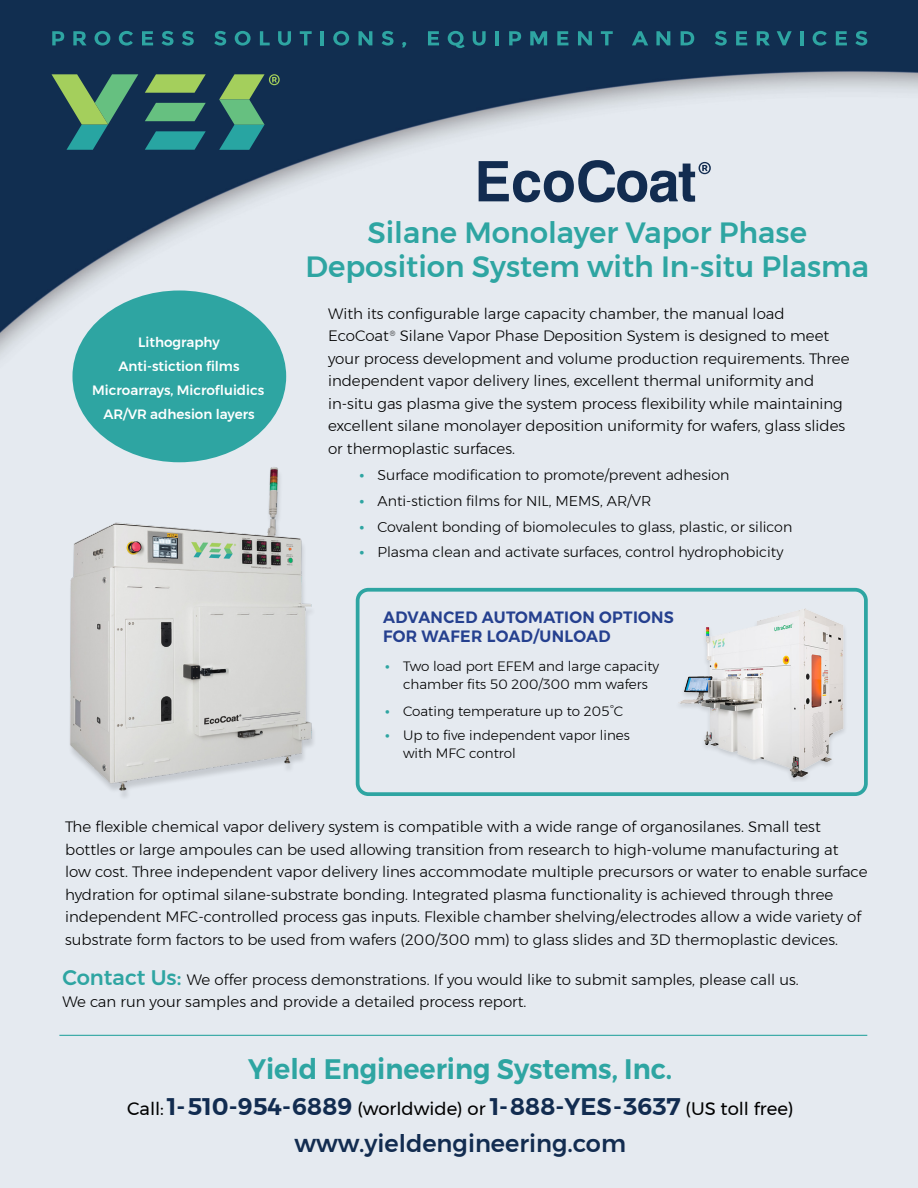
<style>
.page{position:relative;width:918px;height:1188px;background:#fff}
.page>*{position:absolute;margin:0;border:0;box-sizing:border-box;transform-origin:0 0}
.t1{font:500 29.25px/33.8px "Montserrat";color:#2ea5a2;text-align:center}
.t2{font:600 28.05px "Montserrat";color:#2ea5a2;scale:.96 1}
.t3{font:500 24px "Montserrat";color:#122c50}
.t4{font:18px "Montserrat";color:#000}
.t5{font:600 16.35px/19.5px "Montserrat";letter-spacing:.02em;color:#25408f;scale:.96 1}
.t6{font:300 15px/22.5px "Montserrat";color:#000}
.t7{font:300 14.25px "Montserrat";color:#000}
.t8{font:300 13.5px/18px "Montserrat";color:#000;text-align:center}
.t9{font:500 13.5px/24px "Montserrat";color:#fff;text-align:center}
.s1{font-weight:600;font-size:15.75px;color:#2ea5a2}
.s2{font-weight:600;font-size:15px;color:#2ea5a2}
.s3{font-weight:500;font-size:21px;color:#2ea5a2}
.s4{font-weight:600;font-size:24px;color:#122c50}
</style>
<div class="page">
<img style="left:0;top:0;width:918px;height:1188px">
<div style="left:68px;top:469px;width:249px;height:332px;background:#e5eaf0"></div>
<img style="left:64px;top:465px;width:253px;height:329px">
<img style="left:674px;top:601px;width:177px;height:180px">
<div style="left:356px;top:588px;width:512px;height:208px;border:4px solid #2ea5a2;border-radius:11px"></div>
<hr style="left:59px;top:1035px;width:808px;height:1px;background:#2ea5a2">
<svg style="left:479px;top:160px;width:232px;height:42px;background:#8b99ab"></svg>
<div style="left:72px;top:291px;width:214px;height:171px;background:#2ea5a2;border-radius:50%"></div>
<svg style="left:52px;top:31px;width:12px;height:14px"></svg>
<svg style="left:73px;top:31px;width:14px;height:14px"></svg>
<svg style="left:95px;top:31px;width:15px;height:15px"></svg>
<svg style="left:119px;top:31px;width:14px;height:15px"></svg>
<svg style="left:142px;top:31px;width:11px;height:14px"></svg>
<svg style="left:162px;top:31px;width:12px;height:15px"></svg>
<svg style="left:182px;top:31px;width:12px;height:15px"></svg>
<svg style="left:214px;top:31px;width:12px;height:15px"></svg>
<svg style="left:235px;top:31px;width:16px;height:15px"></svg>
<svg style="left:260px;top:31px;width:10px;height:14px"></svg>
<svg style="left:278px;top:31px;width:13px;height:15px"></svg>
<svg style="left:300px;top:31px;width:12px;height:14px"></svg>
<hr style="left:321px;top:31px;width:3px;height:14px;background:#2ea5a2">
<svg style="left:333px;top:31px;width:16px;height:15px"></svg>
<svg style="left:359px;top:31px;width:13px;height:14px"></svg>
<svg style="left:382px;top:31px;width:12px;height:15px"></svg>
<svg style="left:402px;top:42px;width:4px;height:5px"></svg>
<svg style="left:428px;top:31px;width:11px;height:14px"></svg>
<svg style="left:448px;top:31px;width:17px;height:17px"></svg>
<svg style="left:473px;top:31px;width:13px;height:15px"></svg>
<hr style="left:496px;top:31px;width:3px;height:14px;background:#2ea5a2">
<svg style="left:509px;top:31px;width:12px;height:14px"></svg>
<svg style="left:530px;top:31px;width:17px;height:14px"></svg>
<svg style="left:557px;top:31px;width:11px;height:14px"></svg>
<svg style="left:578px;top:31px;width:14px;height:14px"></svg>
<svg style="left:601px;top:31px;width:12px;height:14px"></svg>
<svg style="left:632px;top:31px;width:16px;height:14px"></svg>
<svg style="left:656px;top:31px;width:14px;height:14px"></svg>
<svg style="left:681px;top:31px;width:13px;height:14px"></svg>
<svg style="left:715px;top:31px;width:12px;height:15px"></svg>
<svg style="left:736px;top:31px;width:11px;height:14px"></svg>
<svg style="left:757px;top:31px;width:13px;height:14px"></svg>
<svg style="left:777px;top:31px;width:15px;height:14px"></svg>
<hr style="left:800px;top:31px;width:3px;height:14px;background:#2ea5a2">
<svg style="left:813px;top:31px;width:14px;height:15px"></svg>
<svg style="left:836px;top:31px;width:11px;height:14px"></svg>
<svg style="left:855px;top:31px;width:12px;height:15px"></svg>
<svg style="left:52px;top:74px;width:86px;height:76px;background:#3d7162"></svg>
<svg style="left:145px;top:74px;width:61px;height:19px"></svg>
<svg style="left:145px;top:103px;width:61px;height:18px"></svg>
<svg style="left:145px;top:131px;width:61px;height:19px"></svg>
<svg style="left:219px;top:74px;width:61px;height:76px;background:#3c7567"></svg>
<p class="t9" style="left:92px;top:330px;width:173px">Lithography<br>Anti-stiction films<br>Microarrays, Microfluidics<br>AR/VR adhesion layers</p>
<h1 class="t1" style="left:305px;top:215px;width:565px">Silane Monolayer Vapor Phase<br>Deposition System with In-situ Plasma</h1>
<p class="t6" style="left:328px;top:302px;width:523px">With its configurable large capacity chamber, the manual load EcoCoat<sup>®</sup> Silane Vapor Phase Deposition System is designed to meet your process development and volume production requirements. Three independent vapor delivery lines, excellent thermal uniformity and in-situ gas plasma give the system process flexibility while maintaining excellent silane monolayer deposition uniformity for wafers, glass slides or thermoplastic surfaces.</p>
<p class="t7" style="left:360px;top:464px;width:371px"><span class="s1">•</span> Surface modification to promote/prevent adhesion</p>
<p class="t7" style="left:360px;top:490px;width:293px"><span class="s1">•</span> Anti-stiction films for NIL, MEMS, AR/VR</p>
<p class="t7" style="left:360px;top:516px;width:434px"><span class="s1">•</span> Covalent bonding of biomolecules to glass, plastic, or silicon</p>
<p class="t7" style="left:360px;top:542px;width:425px"><span class="s1">•</span> Plasma clean and activate surfaces, control hydrophobicity</p>
<p class="t5" style="left:383px;top:607px;width:305px">ADVANCED AUTOMATION OPTIONS<br>FOR WAFER LOAD/UNLOAD</p>
<p class="t8" style="left:385px;top:657px;width:276px"><span class="s2">•</span> Two load port EFEM and large capacity chamber fits 50 200/300 mm wafers</p>
<p class="t8" style="left:385px;top:702px;width:240px"><span class="s2">•</span> Coating temperature up to 205°C</p>
<p class="t8" style="left:403px;top:726px;width:228px;text-align:left;text-indent:-18px"><span class="s2">•</span> Up to five independent vapor lines with MFC control</p>
<p class="t6" style="left:65px;top:816px;width:804px">The flexible chemical vapor delivery system is compatible with a wide range of organosilanes. Small test bottles or large ampoules can be used allowing transition from research to high-volume manufacturing at low cost. Three independent vapor delivery lines accommodate multiple precursors or water to enable surface hydration for optimal silane-substrate bonding. Integrated plasma functionality is achieved through three independent MFC-controlled process gas inputs. Flexible chamber shelving/electrodes allow a wide variety of substrate form factors to be used from wafers (200/300 mm) to glass slides and 3D thermoplastic devices.</p>
<p class="t6" style="left:62px;top:968px;width:738px"><span class="s3">Contact Us:</span> We offer process demonstrations. If you would like to submit samples, please call us.<br>We can run your samples and provide a detailed process report.</p>
<h2 class="t2" style="left:248px;top:1046px;width:443px">Yield Engineering Systems, Inc.</h2>
<p class="t4" style="left:127px;top:1095px;width:668px">Call: <span class="s4">1-510-954-6889</span> (worldwide) or <span class="s4">1-888-YES-3637</span> (US toll free)</p>
<h3 class="t3" style="left:295px;top:1124px;width:333px">www.yieldengineering.com</h3>
</div>
